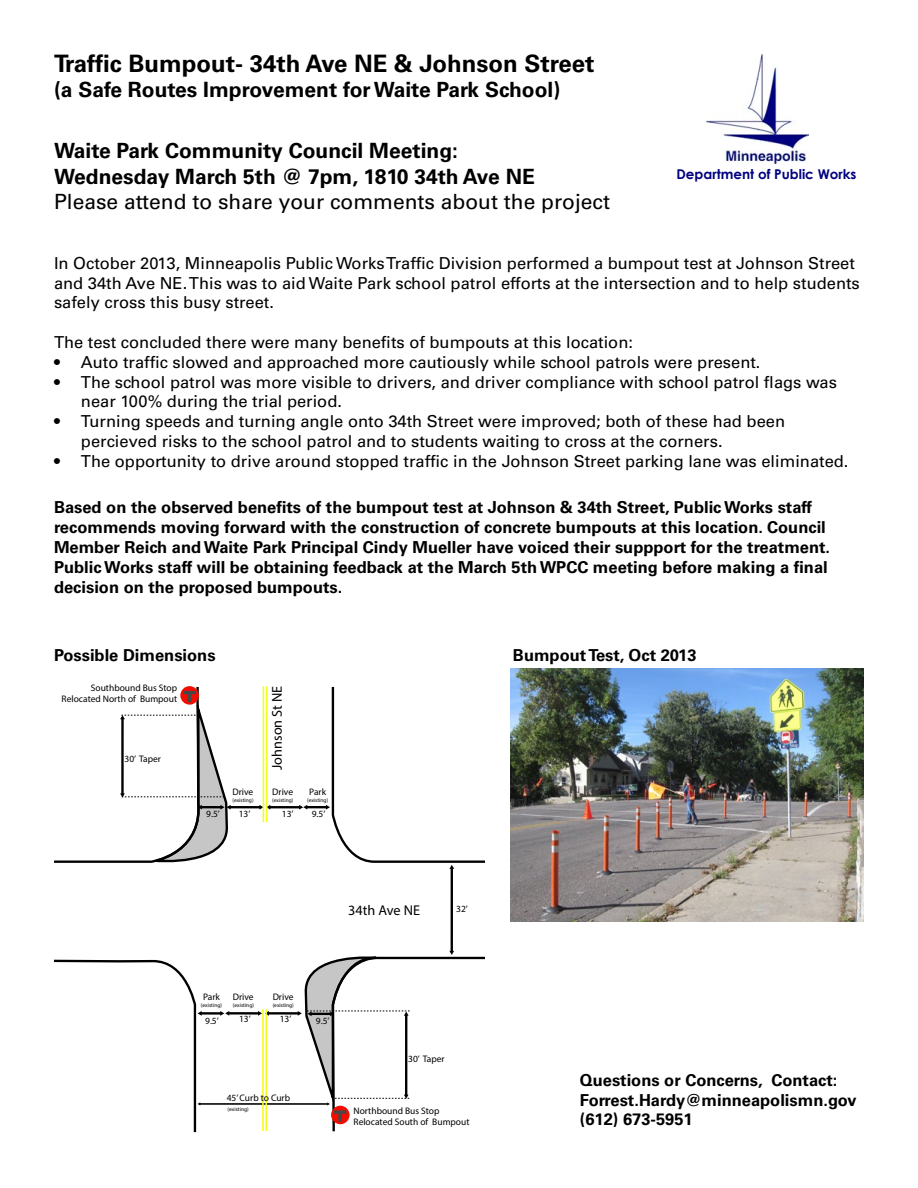
<style>
.page{position:relative;width:918px;height:1188px;background:#fff}
.page>*{position:absolute;margin:0;border:0;box-sizing:border-box;transform-origin:0 0}
.t1{font:700 24px "Univers";color:#000}
.t2{font:700 21px/25.2px "Univers";color:#000}
.t3{font:21px "Univers";color:#000}
.t4{font:16.5px/19.8px "Univers";color:#000}
.t5{font:700 16.5px/19.8px "Univers";color:#000}
.t6{font:14.25px "Myriad Pro";color:#000}
.t7{font:700 13.5px "Century Gothic";color:#010080}
.t8{font:9.45px/11.4px "Myriad Pro";color:#000}
.t9{font:5.55px "Myriad Pro";color:#000}
</style>
<div class="page">
<img style="left:706px;top:54px;width:102px;height:110px">
<hr style="left:268px;top:1012px;width:30px;height:3px;background:#000">
<hr style="left:200px;top:1103px;width:128px;height:2px;background:#000">
<hr style="left:451px;top:868px;width:2px;height:84px;background:#000">
<hr style="left:229px;top:1012px;width:30px;height:3px;background:#000">
<svg style="left:258px;top:1011px;width:11px;height:5px"></svg>
<hr style="left:201px;top:1012px;width:20px;height:3px;background:#000">
<svg style="left:220px;top:1011px;width:9px;height:5px"></svg>
<svg style="left:54px;top:959px;width:148px;height:174px"></svg>
<hr style="left:270px;top:806px;width:30px;height:2px;background:#000">
<hr style="left:230px;top:806px;width:30px;height:2px;background:#000">
<svg style="left:259px;top:805px;width:11px;height:5px"></svg>
<hr style="left:307px;top:806px;width:20px;height:2px;background:#000">
<svg style="left:326px;top:686px;width:159px;height:183px"></svg>
<svg style="left:299px;top:805px;width:8px;height:5px"></svg>
<hr style="left:262px;top:1009px;width:2px;height:122px;background:#f1ff18">
<hr style="left:265px;top:1009px;width:2px;height:122px;background:#f1ff18">
<hr style="left:263px;top:686px;width:1px;height:136px;background:#f1ff18">
<hr style="left:266px;top:686px;width:2px;height:136px;background:#f1ff18">
<hr style="left:196px;top:687px;width:3px;height:19px;background:#000">
<svg style="left:180px;top:686px;width:19px;height:19px"></svg>
<svg style="left:298px;top:951px;width:187px;height:181px"></svg>
<svg style="left:54px;top:691px;width:177px;height:172px"></svg>
<img style="left:511px;top:669px;width:353px;height:253px">
<h1 class="t1" style="left:54px;top:49px;width:542px">Traffic Bumpout- 34th Ave NE &amp; Johnson Street</h1>
<p class="t2" style="left:54px;top:77px;width:508px">(a Safe Routes Improvement for Waite Park School)</p>
<p class="t2" style="left:54px;top:138px;width:482px">Waite Park Community Council Meeting:<br>Wednesday March 5th @ 7pm, 1810 34th Ave NE</p>
<p class="t3" style="left:54px;top:189px;width:558px">Please attend to share your comments about the project</p>
<p class="t7" style="left:676px;top:165px;width:182px">Department of Public Works</p>
<p class="t4" style="left:54px;top:253px;width:807px">In October 2013, Minneapolis Public Works Traffic Division performed a bumpout test at Johnson Street and 34th Ave NE. This was to aid Waite Park school patrol efforts at the intersection and to help students safely cross this busy street.</p>
<p class="t4" style="left:54px;top:332px;width:581px">The test concluded there were many benefits of bumpouts at this location:</p>
<p class="t4" style="left:54px;top:352px;width:708px">• Auto traffic slowed and approached more cautiously while school patrols were present.</p>
<p class="t4" style="left:81px;top:372px;width:757px;text-indent:-27px">• The school patrol was more visible to drivers, and driver compliance with school patrol flags was near 100% during the trial period.</p>
<p class="t4" style="left:81px;top:412px;width:706px;text-indent:-27px">• Turning speeds and turning angle onto 34th Street were improved; both of these had been percieved risks to the school patrol and to students waiting to cross at the corners.</p>
<p class="t4" style="left:54px;top:451px;width:796px">• The opportunity to drive around stopped traffic in the Johnson Street parking lane was eliminated.</p>
<p class="t5" style="left:54px;top:498px;width:778px">Based on the observed benefits of the bumpout test at Johnson &amp; 34th Street, Public Works staff recommends moving forward with the construction of concrete bumpouts at this location. Council Member Reich and Waite Park Principal Cindy Mueller have voiced their suppport for the treatment.<br>Public Works staff will be obtaining feedback at the March 5th WPCC meeting before making a final decision on the proposed bumpouts.</p>
<p class="t5" style="left:54px;top:646px;width:163px">Possible Dimensions</p>
<p class="t5" style="left:513px;top:646px;width:185px">Bumpout Test, Oct 2013</p>
<p class="t8" style="left:62px;top:682px;width:117px;text-align:right">Southbound Bus Stop<br>Relocated North of Bumpout</p>
<p class="t8" style="left:125px;top:753px;width:38px">30’ Taper</p>
<p class="t8" style="left:232px;top:786px;width:22px">Drive</p>
<p class="t9" style="left:232px;top:796px;width:23px">(existing)</p>
<p class="t6" style="left:268px;top:770px;width:86px;rotate:-90deg">Johnson St NE</p>
<p class="t8" style="left:272px;top:786px;width:22px">Drive</p>
<p class="t9" style="left:272px;top:796px;width:23px">(existing)</p>
<p class="t8" style="left:309px;top:786px;width:18px">Park</p>
<p class="t9" style="left:307px;top:796px;width:23px">(existing)</p>
<p class="t8" style="left:206px;top:808px;width:15px">9.5’</p>
<p class="t8" style="left:312px;top:808px;width:15px">9.5’</p>
<p class="t8" style="left:239px;top:808px;width:13px">13’</p>
<p class="t8" style="left:282px;top:808px;width:13px">13’</p>
<p class="t6" style="left:348px;top:902px;width:73px">34th Ave NE</p>
<p class="t8" style="left:456px;top:903px;width:13px">32’</p>
<p class="t8" style="left:203px;top:991px;width:18px">Park</p>
<p class="t9" style="left:201px;top:1002px;width:23px">(existing)</p>
<p class="t8" style="left:205px;top:1015px;width:15px">9.5’</p>
<p class="t8" style="left:233px;top:991px;width:22px">Drive</p>
<p class="t9" style="left:233px;top:1002px;width:23px">(existing)</p>
<p class="t8" style="left:273px;top:991px;width:22px">Drive</p>
<p class="t9" style="left:273px;top:1002px;width:23px">(existing)</p>
<p class="t8" style="left:239px;top:1013px;width:13px">13’</p>
<p class="t8" style="left:316px;top:1015px;width:15px">9.5’</p>
<p class="t8" style="left:280px;top:1013px;width:13px">13’</p>
<p class="t8" style="left:227px;top:1092px;width:65px">45’ Curb to Curb</p>
<p class="t9" style="left:228px;top:1105px;width:23px">(existing)</p>
<p class="t8" style="left:408px;top:1053px;width:38px">30’ Taper</p>
<p class="t8" style="left:354px;top:1105px;width:117px">Northbound Bus Stop<br>Relocated South of Bumpout</p>
<p class="t5" style="left:580px;top:1070px;width:278px">Questions or Concerns, Contact:<br>Forrest.Hardy@minneapolismn.gov (612) 673-5951</p>
</div>
